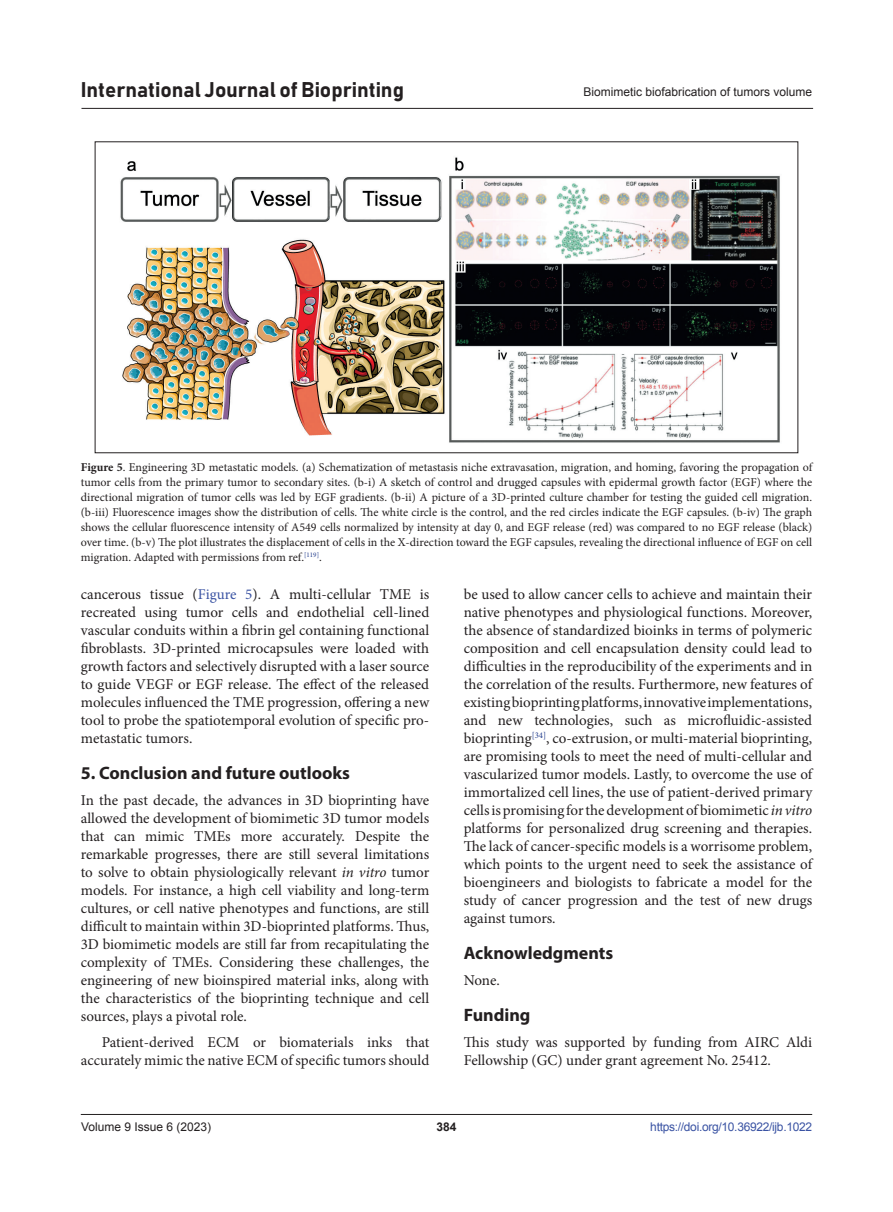
<style>
.page{position:relative;width:893px;height:1212px;background:#fff}
.page>*{position:absolute;margin:0;border:0;box-sizing:border-box;transform-origin:0 0}
.t1{font:21px "Bahnschrift";color:#231f20}
.Head1{font:700 18px "Myriad Pro";color:#231f20}
.body_text{font:15px/18px "Minion Pro";color:#231f20;text-align:justify}
.body_text_first{font:15px/18px "Minion Pro";color:#231f20;text-align:justify}
.figLends{font:12px/15px "Minion Pro";color:#231f20;text-align:justify}
.t2{font:12px "Arial";color:#231f20}
.t3{font:12px "Arial";letter-spacing:-.025em;color:#3a53a3}
.t4{font:700 12px "Arial";color:#231f20}
.s1{font-weight:700}
.s2{color:#3a53a3}
.s3{font-style:italic}
</style>
<div class="page">
<hr style="left:81px;top:1114px;width:731px;height:1px;background:#231f20">
<hr style="left:81px;top:108px;width:732px;height:1px;background:#231f20">
<img style="left:120px;top:157px;width:660px;height:286px">
<h1 class="t1" style="left:81px;top:77px;width:325px">International Journal of Bioprinting</h1>
<p class="t2" style="left:583px;top:84px;width:230px">Biomimetic biofabrication of tumors volume</p>
<p class="figLends" style="left:81px;top:459px;width:733px"><span class="s1">Figure 5</span>. Engineering 3D metastatic models. (a) Schematization of metastasis niche extravasation, migration, and homing, favoring the propagation of tumor cells from the primary tumor to secondary sites. (b-i) A sketch of control and drugged capsules with epidermal growth factor (EGF) where the directional migration of tumor cells was led by EGF gradients. (b-ii) A picture of a 3D-printed culture chamber for testing the guided cell migration. (b-iii) Fluorescence images show the distribution of cells. The white circle is the control, and the red circles indicate the EGF capsules. (b-iv) The graph shows the cellular fluorescence intensity of A549 cells normalized by intensity at day 0, and EGF release (red) was compared to no EGF release (black) over time. (b-v) The plot illustrates the displacement of cells in the X-direction toward the EGF capsules, revealing the directional influence of EGF on cell migration. Adapted with permissions from ref.<sup>[119]</sup>.</p>
<p class="body_text" style="left:81px;top:585px;width:350px">cancerous tissue (<span class="s2">Figure 5</span>). A multi-cellular TME is recreated using tumor cells and endothelial cell-lined vascular conduits within a fibrin gel containing functional fibroblasts. 3D-printed microcapsules were loaded with growth factors and selectively disrupted with a laser source to guide VEGF or EGF release. The effect of the released molecules influenced the TME progression, offering a new tool to probe the spatiotemporal evolution of specific pro&shy;metastatic tumors.</p>
<p class="Head1" style="left:81px;top:761px;width:271px">5. Conclusion and future outlooks</p>
<p class="body_text_first" style="left:81px;top:791px;width:350px">In the past decade, the advances in 3D bioprinting have allowed the development of biomimetic 3D tumor models that can mimic TMEs more accurately. Despite the remarkable progresses, there are still several limitations to solve to obtain physiologically relevant <span class="s3">in vitro</span> tumor models. For instance, a high cell viability and long-term cultures, or cell native phenotypes and functions, are still difficult to maintain within 3D-bioprinted platforms. Thus, 3D biomimetic models are still far from recapitulating the complexity of TMEs. Considering these challenges, the engineering of new bioinspired material inks, along with the characteristics of the bioprinting technique and cell sources, plays a pivotal role.</p>
<p class="body_text" style="left:81px;top:1033px;width:350px;text-align:right">Patient-derived ECM or biomaterials inks that accurately mimic the native ECM of specific tumors should</p>
<p class="body_text" style="left:464px;top:585px;width:350px">be used to allow cancer cells to achieve and maintain their native phenotypes and physiological functions. Moreover, the absence of standardized bioinks in terms of polymeric composition and cell encapsulation density could lead to difficulties in the reproducibility of the experiments and in the correlation of the results. Furthermore, new features of existing bioprinting platforms, innovative implementations, and new technologies, such as microfluidic-assisted bioprinting<sup>[34]</sup>, co-extrusion, or multi-material bioprinting, are promising tools to meet the need of multi-cellular and vascularized tumor models. Lastly, to overcome the use of immortalized cell lines, the use of patient-derived primary cells is promising for the development of biomimetic <span class="s3">in vitro </span>platforms for personalized drug screening and therapies.<br>The lack of cancer-specific models is a worrisome problem, which points to the urgent need to seek the assistance of bioengineers and biologists to fabricate a model for the study of cancer progression and the test of new drugs against tumors.</p>
<p class="Head1" style="left:464px;top:941px;width:151px">Acknowledgments</p>
<p class="body_text_first" style="left:464px;top:971px;width:38px">None.</p>
<p class="Head1" style="left:464px;top:1003px;width:68px">Funding</p>
<p class="body_text_first" style="left:464px;top:1033px;width:350px">This study was supported by funding from AIRC Aldi<br>Fellowship (GC) under grant agreement No. 25412.</p>
<p class="t2" style="left:81px;top:1119px;width:132px">Volume 9 Issue 6 (2023)</p>
<p class="t4" style="left:436px;top:1119px;width:22px">384</p>
<p class="t3" style="left:650px;top:1119px;width:163px">https://doi.org/10.36922/ijb.1022</p>
</div>
